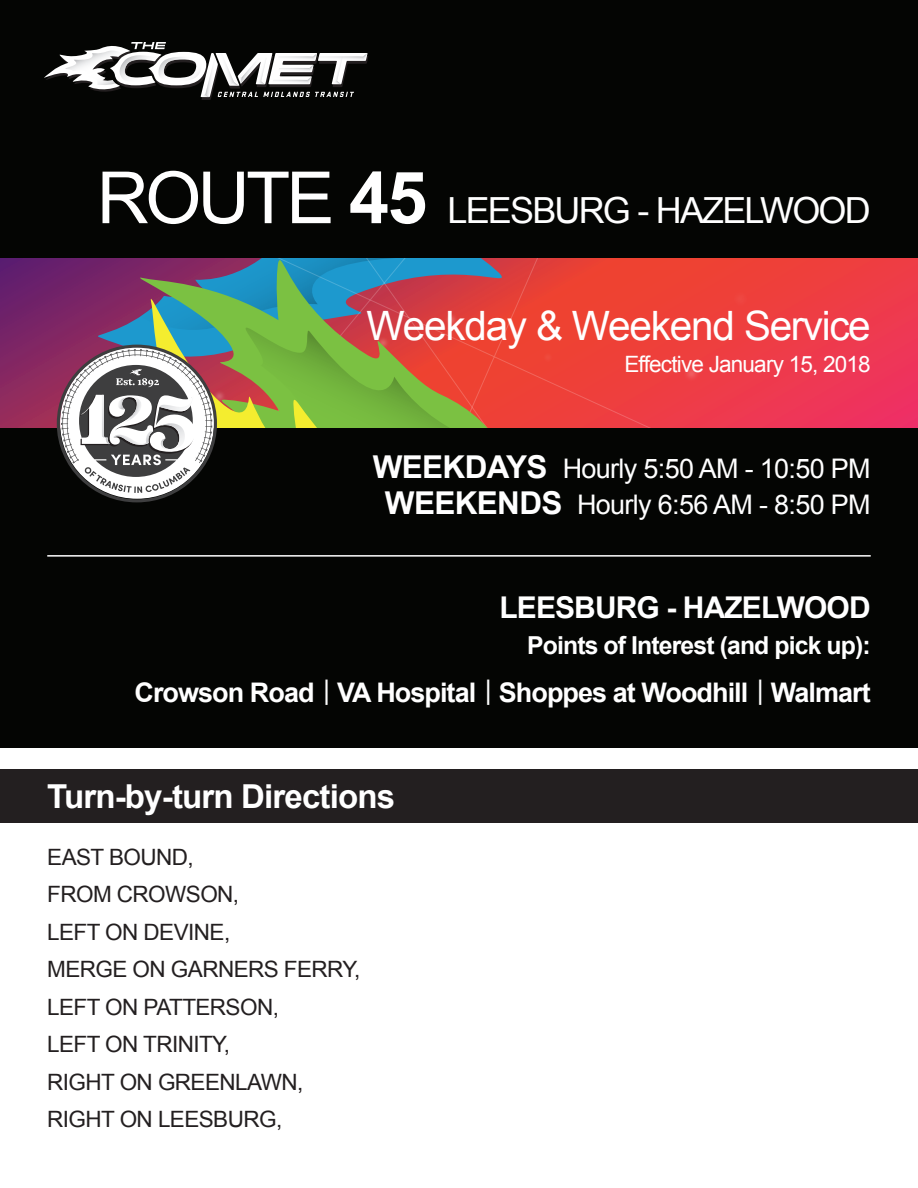
<style>
.page{position:relative;width:918px;height:1188px;background:#fff}
.page>*{position:absolute;margin:0;border:0;box-sizing:border-box;transform-origin:0 0}
.basic{font:40.5px "Arial";letter-spacing:-.03em;color:#fff}
.t1{font:36px "Arial";letter-spacing:-.05em;color:#fff}
.t2{font:700 33px "Arial";letter-spacing:-.025em;color:#fff}
.basic-2{font:700 30px "Arial";letter-spacing:-.03em;color:#fff}
.basic-3{font:27px/36px "Arial";letter-spacing:-.025em;color:#fff;text-align:center}
.basic-4{font:700 27px "Arial";letter-spacing:-.035em;color:#fff}
.basic-5{font:700 24.75px "Arial";letter-spacing:-.035em;color:#fff}
.turnbyturn{font:22.5px "Arial";letter-spacing:-.025em;color:#231f20}
.basic-6{font:22.5px "Arial";letter-spacing:-.035em;color:#fff}
.s1{font-size:72px}
.s2{font-weight:700;font-size:72px}
.s3{font-weight:700;font-size:31.5px}
.s4{font-weight:400}
</style>
<div class="page">
<svg style="left:0;top:257px;width:918px;height:172px;background:#c13156"></svg>
<img style="left:747px;top:411px;width:62px;height:18px">
<img style="left:695px;top:354px;width:52px;height:75px">
<img style="left:695px;top:257px;width:101px;height:97px">
<svg style="left:644px;top:257px;width:51px;height:172px;background:#eb3f39"></svg>
<svg style="left:533px;top:257px;width:111px;height:71px;background:#e94031"></svg>
<svg style="left:125px;top:257px;width:408px;height:71px;background:#59658b"></svg>
<svg style="left:109px;top:281px;width:414px;height:47px;background:#8a7066"></svg>
<div style="left:0;top:0;width:918px;height:257px;background:#040503"></div>
<svg style="left:44px;top:42px;width:324px;height:58px"></svg>
<div style="left:0;top:429px;width:918px;height:318px;background:#040503"></div>
<hr style="left:47px;top:555px;width:824px;height:2px;background:#fff">
<div style="left:0;top:769px;width:918px;height:54px;background:#231f20"></div>
<svg style="left:57px;top:328px;width:616px;height:174px"></svg>
<h1 class="t1" style="left:97px;top:187px;width:775px"><span class="s1">ROUTE</span> <span class="s2">45</span> LEESBURG - HAZELWOOD</h1>
<p class="basic" style="left:366px;top:300px;width:506px">Weekday &amp; Weekend Service</p>
<p class="basic-6" style="left:624px;top:349px;width:248px">Effective January 15, 2018</p>
<p class="basic-3" style="left:373px;top:450px;width:500px"><span class="s3">WEEKDAYS</span> Hourly 5:50 AM - 10:50 PM<br><span class="s3">WEEKENDS</span> Hourly 6:56 AM - 8:50 PM</p>
<p class="basic-2" style="left:500px;top:587px;width:373px">LEESBURG - HAZELWOOD</p>
<p class="basic-5" style="left:527px;top:628px;width:345px">Points of Interest (and pick up):</p>
<p class="basic-4" style="left:135px;top:675px;width:738px">Crowson Road <span class="s4">|</span> VA Hospital <span class="s4">|</span> Shoppes at Woodhill <span class="s4">|</span> Walmart</p>
<h2 class="t2" style="left:47px;top:774px;width:349px">Turn-by-turn Directions</h2>
<p class="turnbyturn" style="left:47px;top:842px;width:148px">EAST BOUND,</p>
<p class="turnbyturn" style="left:47px;top:880px;width:193px">FROM CROWSON,</p>
<p class="turnbyturn" style="left:47px;top:917px;width:185px">LEFT ON DEVINE,</p>
<p class="turnbyturn" style="left:47px;top:955px;width:315px">MERGE ON GARNERS FERRY,</p>
<p class="turnbyturn" style="left:47px;top:992px;width:233px">LEFT ON PATTERSON,</p>
<p class="turnbyturn" style="left:47px;top:1030px;width:184px">LEFT ON TRINITY,</p>
<p class="turnbyturn" style="left:47px;top:1067px;width:258px">RIGHT ON GREENLAWN,</p>
<p class="turnbyturn" style="left:47px;top:1105px;width:237px">RIGHT ON LEESBURG,</p>
</div>
